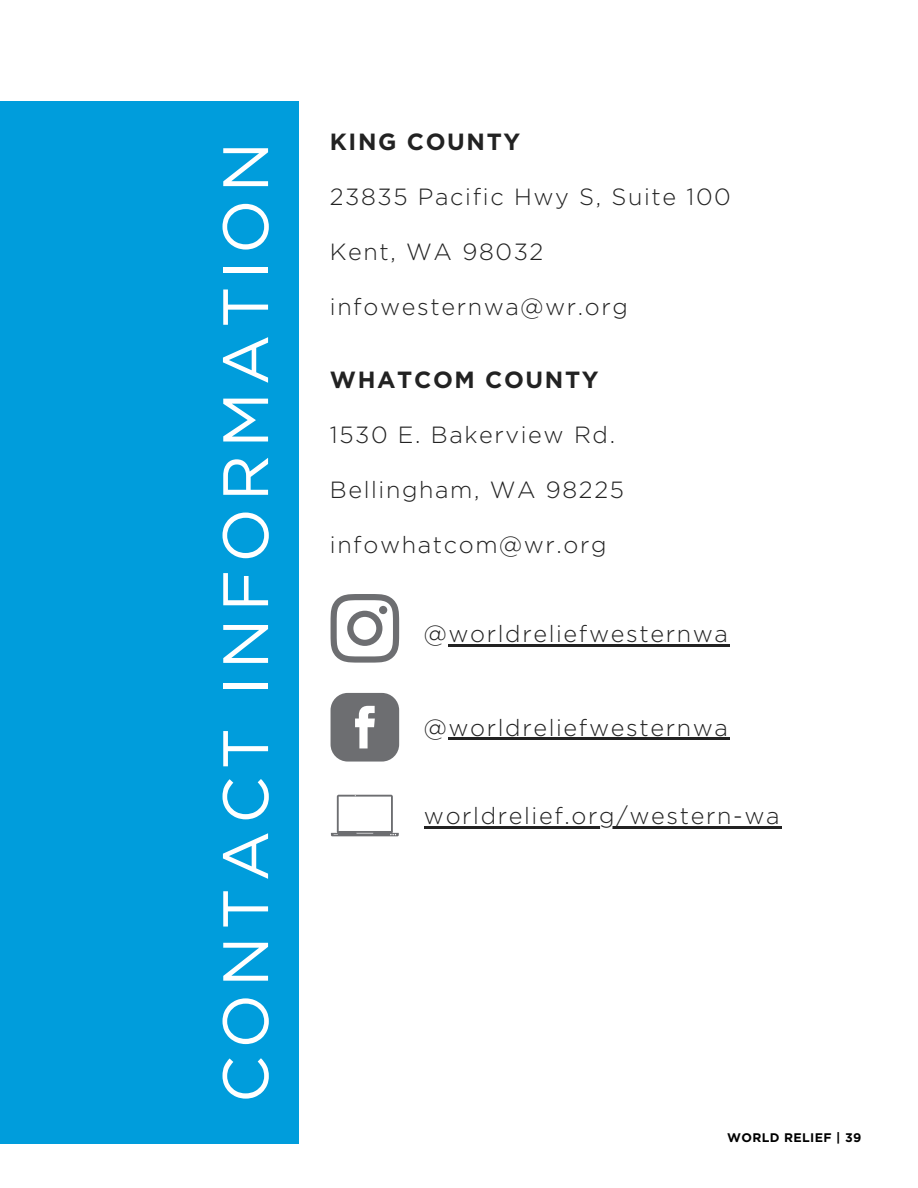
<style>
.page{position:relative;width:918px;height:1188px;background:#fff}
.page>*{position:absolute;margin:0;border:0;box-sizing:border-box;transform-origin:0 0}
.t1{font:64.05px "Gotham";letter-spacing:.11em;color:#fff}
.t2{font:300 23.4px "Gotham";letter-spacing:.07em;color:#222}
.t3{font:700 23.4px "Gotham";letter-spacing:.07em;color:#222}
.t4{font:700 12.45px "Gotham";letter-spacing:.03em;color:#000}
</style>
<div class="page">
<div style="left:0;top:101px;width:299px;height:1043px;background:#009ddc"></div>
<svg style="left:331px;top:594px;width:68px;height:69px"></svg>
<div style="left:379px;top:606px;width:8px;height:8px;background:#6d6e71;border-radius:50%"></div>
<svg style="left:331px;top:693px;width:68px;height:69px;background:#848587"></svg>
<svg style="left:331px;top:795px;width:68px;height:41px"></svg>
<hr style="left:448px;top:645px;width:282px;height:2px;background:#222">
<hr style="left:448px;top:738px;width:282px;height:2px;background:#222">
<hr style="left:424px;top:826px;width:357px;height:2px;background:#222">
<h1 class="t1" style="left:204px;top:1103px;width:963px;rotate:-90deg">CONTACT INFORMATION</h1>
<p class="t3" style="left:330px;top:126px;width:192px">KING COUNTY</p>
<p class="t2" style="left:330px;top:182px;width:403px">23835 Pacific Hwy S, Suite 100</p>
<p class="t2" style="left:330px;top:237px;width:215px">Kent, WA 98032</p>
<p class="t2" style="left:330px;top:292px;width:300px">infowesternwa@wr.org</p>
<p class="t3" style="left:330px;top:364px;width:270px">WHATCOM COUNTY</p>
<p class="t2" style="left:330px;top:420px;width:287px">1530 E. Bakerview Rd.</p>
<p class="t2" style="left:330px;top:475px;width:296px">Bellingham, WA 98225</p>
<p class="t2" style="left:330px;top:530px;width:278px">infowhatcom@wr.org</p>
<p class="t2" style="left:424px;top:619px;width:305px">@worldreliefwesternwa</p>
<p class="t2" style="left:424px;top:713px;width:305px">@worldreliefwesternwa</p>
<p class="t2" style="left:424px;top:801px;width:357px">worldrelief.org/western-wa</p>
<p class="t4" style="left:727px;top:1129px;width:136px">WORLD RELIEF | 39</p>
</div>
